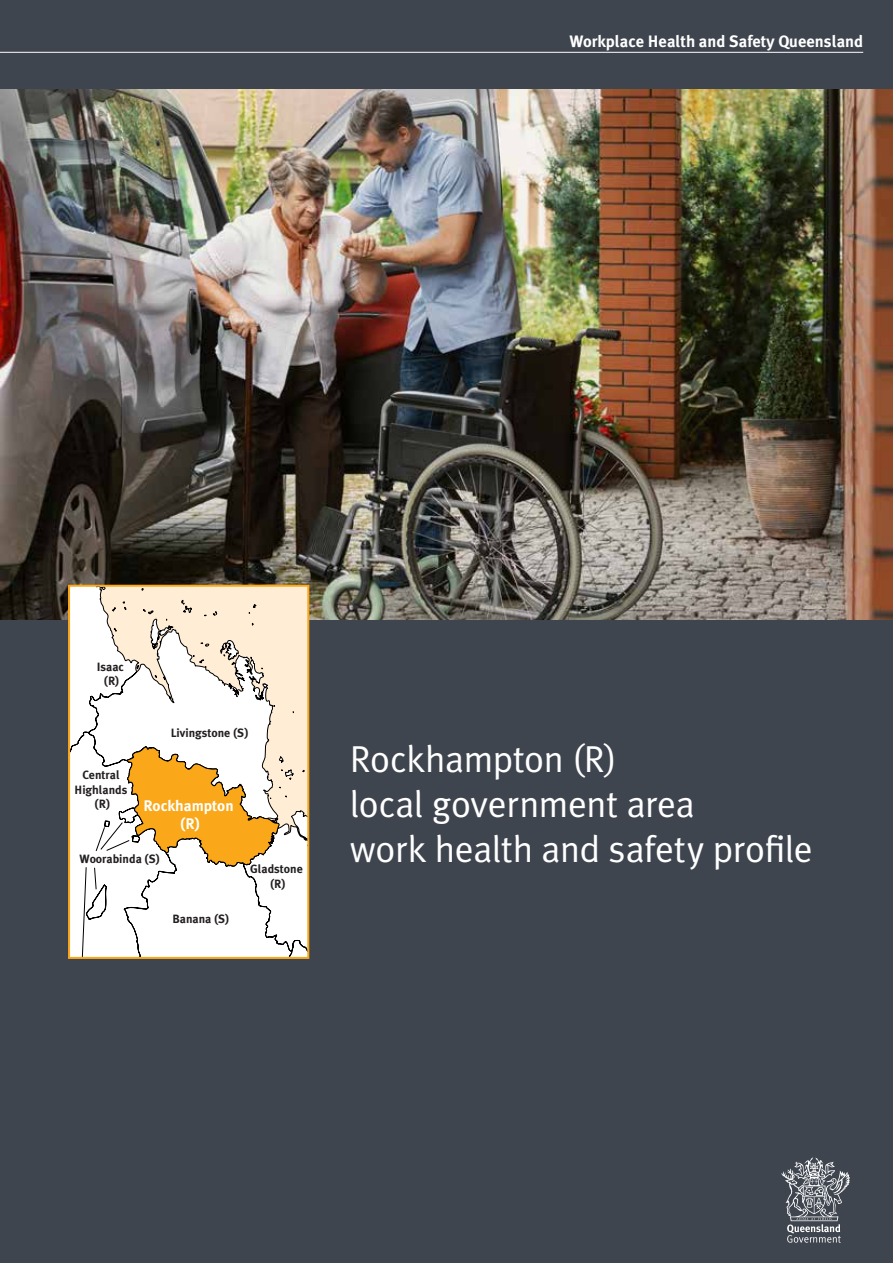
<style>
.page{position:relative;width:893px;height:1263px;background:#3f454f}
.page>*{position:absolute;margin:0;border:0;box-sizing:border-box;transform-origin:0 0}
.t1{font:37.5px/45px "Meta Plus Normal";letter-spacing:-.01em;color:#fff}
.t2{font:700 16.5px "Meta Plus";color:#fff}
.t3{font:700 15.3px/18.3px "Meta Plus";color:#fff;text-align:center}
.t4{font:700 12px/14.4px "Meta Plus";color:#231f20;text-align:center}
</style>
<div class="page">
<img style="left:0;top:89px;width:893px;height:531px">
<hr style="left:0;top:52px;width:863px;height:1px;background:#fff">
<svg style="left:71px;top:588px;width:235px;height:368px;background:#f6efe5"></svg>
<svg style="left:94px;top:746px;width:186px;height:210px;background:#f2ddb9"></svg>
<svg style="left:82px;top:867px;width:4px;height:89px"></svg>
<div style="left:68px;top:585px;width:241px;height:374px;border:2px solid #faa81a"></div>
<svg style="left:781px;top:1157px;width:69px;height:86px"></svg>
<h2 class="t2" style="left:570px;top:32px;width:295px">Workplace Health and Safety Queensland</h2>
<p class="t4" style="left:97px;top:659px;width:29px">Isaac (R)</p>
<p class="t4" style="left:75px;top:768px;width:55px">Central<br>Highlands (R)</p>
<p class="t4" style="left:171px;top:726px;width:79px">Livingstone (S)</p>
<p class="t3" style="left:143px;top:796px;width:92px">Rockhampton (R)</p>
<p class="t4" style="left:79px;top:852px;width:82px">Woorabinda (S)</p>
<p class="t4" style="left:172px;top:912px;width:58px">Banana (S)</p>
<p class="t4" style="left:250px;top:862px;width:54px">Gladstone (R)</p>
<h1 class="t1" style="left:350px;top:736px;width:465px">Rockhampton (R)<br>local government area<br>work health and safety profile</h1>
</div>
